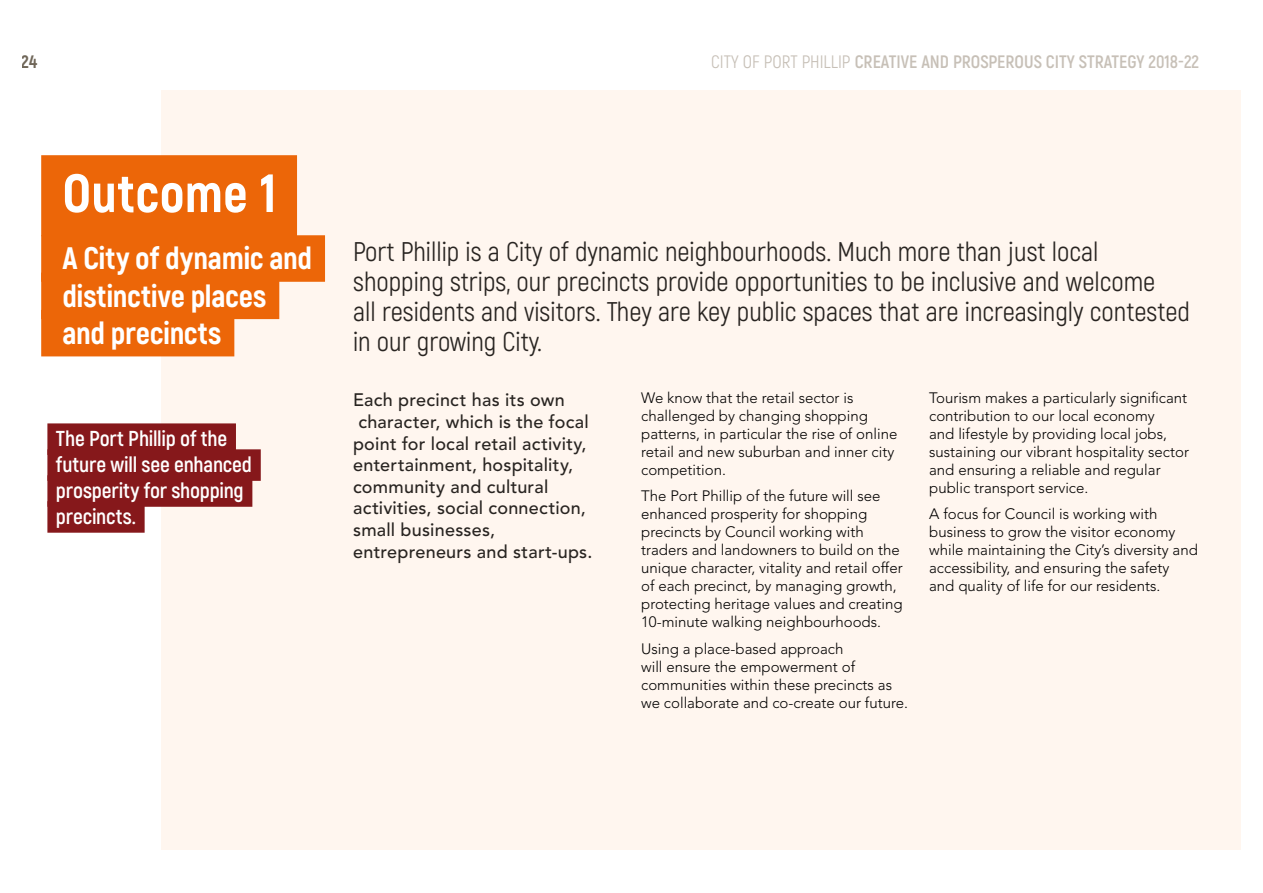
<style>
.page{position:relative;width:1263px;height:893px;background:#fff}
.page>*{position:absolute;margin:0;border:0;box-sizing:border-box;transform-origin:0 0}
.t1{font:800 53.7px "Akrobat";letter-spacing:.005em;color:#fff}
.t2{font:800 31.05px/37.3px "Akrobat";letter-spacing:-.01em;color:#fff}
.t3{font:27px/30px "Akrobat";color:#282421}
.t4{font:700 21.6px/26px "Akrobat";letter-spacing:-.01em;color:#fff}
.t5{font:500 18px/21.6px "Avenir LT Std";letter-spacing:.015em;color:#282421}
.t6{font:700 18px "Akrobat";color:#c7c0b7}
.t7{font:800 18px "Akrobat";color:#706759}
.t8{font:300 15px/18px "Avenir LT Std";color:#000}
.s1{font-weight:400}
</style>
<div class="page">
<div style="left:161px;top:90px;width:1080px;height:759px;background:#fff6ef"></div>
<div style="left:41px;top:155px;width:256px;height:81px;background:#ec6608"></div>
<div style="left:41px;top:235px;width:284px;height:47px;background:#ec6608"></div>
<div style="left:41px;top:273px;width:238px;height:46px;background:#ec6608"></div>
<div style="left:41px;top:310px;width:193px;height:46px;background:#ec6608"></div>
<div style="left:47px;top:423px;width:189px;height:32px;background:#86181b"></div>
<div style="left:47px;top:449px;width:214px;height:32px;background:#86181b"></div>
<div style="left:47px;top:475px;width:205px;height:32px;background:#86181b"></div>
<div style="left:47px;top:501px;width:98px;height:32px;background:#86181b"></div>
<p class="t7" style="left:22px;top:50px;width:17px">24</p>
<p class="t6" style="left:711px;top:51px;width:489px"><span class="s1">CITY OF PORT PHILLIP</span> CREATIVE AND PROSPEROUS CITY STRATEGY 2018-22</p>
<h1 class="t1" style="left:62px;top:159px;width:215px">Outcome 1</h1>
<h2 class="t2" style="left:62px;top:240px;width:251px">A City of dynamic and distinctive places and precincts</h2>
<h3 class="t4" style="left:56px;top:425px;width:198px">The Port Phillip of the future will see enhanced prosperity for shopping precincts.</h3>
<p class="t3" style="left:353px;top:236px;width:838px">Port Phillip is a City of dynamic neighbourhoods. Much more than just local shopping strips, our precincts provide opportunities to be inclusive and welcome<br>all residents and visitors. They are key public spaces that are increasingly contested in our growing City.</p>
<p class="t5" style="left:353px;top:390px;width:241px">Each precinct has its own character, which is the focal point for local retail activity, entertainment, hospitality, community and cultural activities, social connection, small businesses, entrepreneurs and start-ups.</p>
<p class="t8" style="left:641px;top:389px;width:258px">We know that the retail sector is challenged by changing shopping patterns, in particular the rise of online retail and new suburban and inner city competition.</p>
<p class="t8" style="left:929px;top:389px;width:261px">Tourism makes a particularly significant contribution to our local economy<br>and lifestyle by providing local jobs, sustaining our vibrant hospitality sector and ensuring a reliable and regular public transport service.</p>
<p class="t8" style="left:929px;top:505px;width:270px">A focus for Council is working with business to grow the visitor economy while maintaining the City’s diversity and accessibility, and ensuring the safety and quality of life for our residents.</p>
<p class="t8" style="left:641px;top:487px;width:263px">The Port Phillip of the future will see enhanced prosperity for shopping precincts by Council working with traders and landowners to build on the unique character, vitality and retail offer of each precinct, by managing growth, protecting heritage values and creating 10-minute walking neighbourhoods.</p>
<p class="t8" style="left:641px;top:640px;width:268px">Using a place-based approach<br>will ensure the empowerment of communities within these precincts as we collaborate and co-create our future.</p>
</div>
